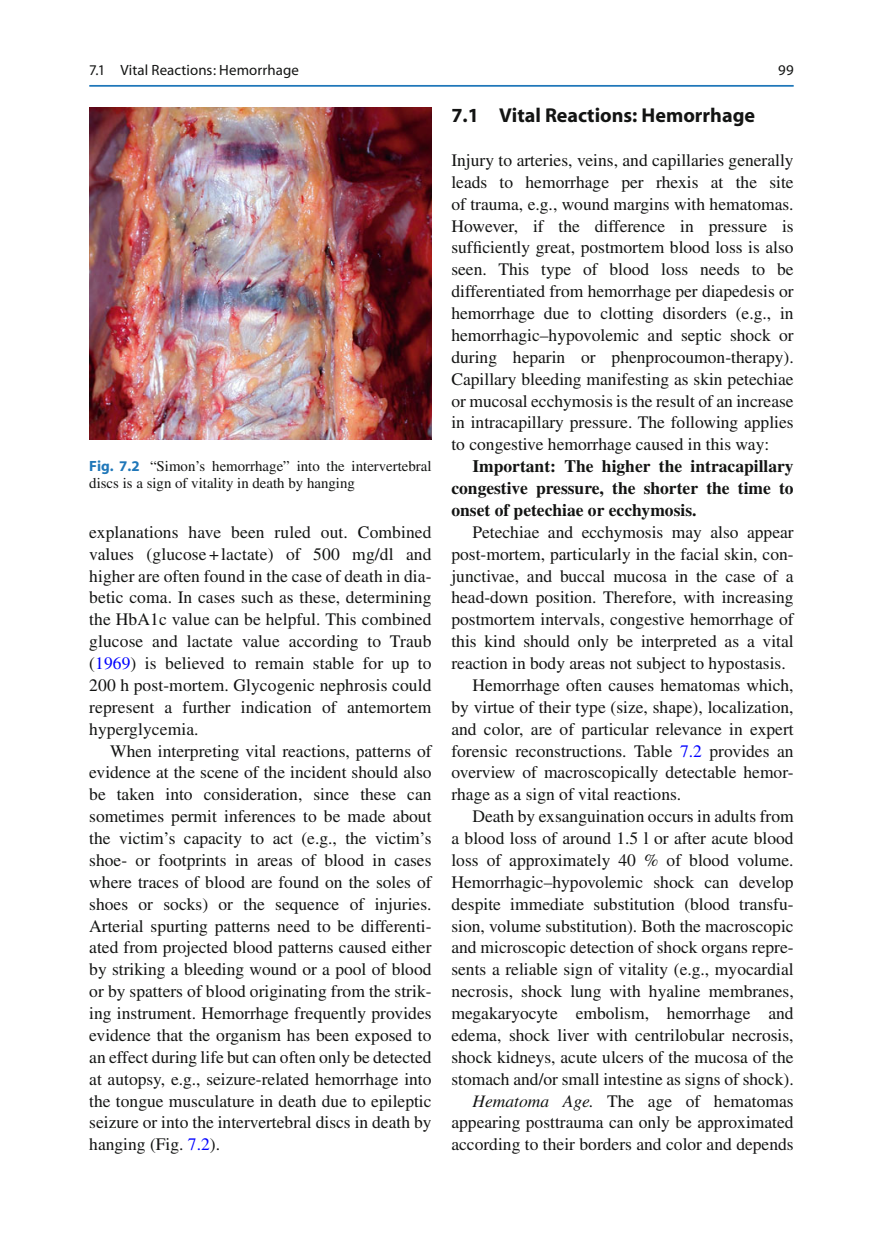
<style>
.page{position:relative;width:883px;height:1260px;background:#fff}
.page>*{position:absolute;margin:0;border:0;box-sizing:border-box;transform-origin:0 0}
.t1{font:700 20.12px "Myriad";color:#131413}
.t2{font:17.5px/21.9px "Times";color:#131413;text-align:justify}
.t3{font:700 17.5px/21.9px "Times";color:#131413;text-align:justify}
.t4{font:14.88px/17.5px "Times";color:#131413}
.t5{font:14.88px "Myriad";letter-spacing:.01em;color:#131413}
.s1{font-family:"Myriad";font-weight:700;color:#1f77b9}
.s2{color:#00f}
.s3{font-style:italic}
</style>
<div class="page">
<img style="left:89px;top:107px;width:343px;height:332px">
<hr style="left:89px;top:85px;width:705px;height:2px;background:#1f77b9">
<p class="t5" style="left:89px;top:64px;width:211px">7.1 Vital Reactions: Hemorrhage</p>
<p class="t4" style="left:89px;top:458px;width:344px"><span class="s1">Fig. 7.2</span> “Simon’s hemorrhage” into the intervertebral discs is a sign of vitality in death by hanging</p>
<p class="t2" style="left:89px;top:523px;width:344px">explanations have been ruled out. Combined values (glucose + lactate) of 500 mg/dl and higher are often found in the case of death in dia&shy;betic coma. In cases such as these, determining the HbA1c value can be helpful. This combined glucose and lactate value according to Traub ( <span class="s2">1969</span> ) is believed to remain stable for up to 200 h post-mortem. Glycogenic nephrosis could represent a further indication of antemortem hyperglycemia.</p>
<p class="t2" style="left:89px;top:741px;width:344px;text-indent:21px">When interpreting vital reactions, patterns of evidence at the scene of the incident should also be taken into consideration, since these can sometimes permit inferences to be made about the victim’s capacity to act (e.g., the victim’s shoe- or footprints in areas of blood in cases where traces of blood are found on the soles of shoes or socks) or the sequence of injuries.<br>Arterial spurting patterns need to be differenti&shy;ated from projected blood patterns caused either by striking a bleeding wound or a pool of blood or by spatters of blood originating from the strik&shy;ing instrument. Hemorrhage frequently provides evidence that the organism has been exposed to an effect during life but can often only be detected at autopsy, e.g., seizure-related hemorrhage into the tongue musculature in death due to epileptic seizure or into the intervertebral discs in death by hanging (Fig. <span class="s2">7.2</span> ).</p>
<p class="t5" style="left:778px;top:64px;width:17px">99</p>
<p class="t1" style="left:451px;top:108px;width:305px">7.1 Vital Reactions: Hemorrhage</p>
<p class="t2" style="left:451px;top:151px;width:344px">Injury to arteries, veins, and capillaries generally leads to hemorrhage per rhexis at the site of trauma, e.g., wound margins with hematomas.<br>However, if the difference in pressure is sufficiently great, postmortem blood loss is also seen. This type of blood loss needs to be differentiated from hemorrhage per diapedesis or hemorrhage due to clotting disorders (e.g., in hemorrhagic–hypovolemic and septic shock or during heparin or phenprocoumon-therapy).<br>Capillary bleeding manifesting as skin petechiae or mucosal ecchymosis is the result of an increase in intracapillary pressure. The following applies to congestive hemorrhage caused in this way:</p>
<p class="t3" style="left:451px;top:457px;width:344px;text-indent:21px">Important: The higher the intracapillary congestive pressure, the shorter the time to onset of petechiae or ecchymosis.</p>
<p class="t2" style="left:472px;top:523px;width:323px">Petechiae and ecchymosis may also appear</p>
<p class="t2" style="left:451px;top:545px;width:344px">post-mortem, particularly in the facial skin, con-</p>
<p class="t2" style="left:451px;top:566px;width:344px">junctivae, and buccal mucosa in the case of a</p>
<p class="t2" style="left:451px;top:588px;width:344px">head-down position. Therefore, with increasing</p>
<p class="t2" style="left:451px;top:610px;width:344px">postmortem intervals, congestive hemorrhage of</p>
<p class="t2" style="left:451px;top:632px;width:344px">this kind should only be interpreted as a vital</p>
<p class="t2" style="left:451px;top:654px;width:336px">reaction in body areas not subject to hypostasis.</p>
<p class="t2" style="left:472px;top:676px;width:323px">Hemorrhage often causes hematomas which,</p>
<p class="t2" style="left:451px;top:698px;width:344px">by virtue of their type (size, shape), localization,</p>
<p class="t2" style="left:451px;top:720px;width:344px">and color, are of particular relevance in expert</p>
<p class="t2" style="left:451px;top:741px;width:344px">forensic reconstructions. Table <span class="s2">7.2</span> provides an</p>
<p class="t2" style="left:451px;top:763px;width:344px">overview of macroscopically detectable hemor-</p>
<p class="t2" style="left:451px;top:785px;width:231px">rhage as a sign of vital reactions.</p>
<p class="t2" style="left:472px;top:807px;width:323px">Death by exsanguination occurs in adults from</p>
<p class="t2" style="left:451px;top:829px;width:344px">a blood loss of around 1.5 l or after acute blood</p>
<p class="t2" style="left:451px;top:851px;width:344px">loss of approximately 40 % of blood volume.</p>
<p class="t2" style="left:451px;top:873px;width:344px">Hemorrhagic–hypovolemic shock can develop</p>
<p class="t2" style="left:451px;top:895px;width:344px">despite immediate substitution (blood transfu-</p>
<p class="t2" style="left:451px;top:916px;width:344px">sion, volume substitution). Both the macroscopic</p>
<p class="t2" style="left:451px;top:938px;width:344px">and microscopic detection of shock organs repre-</p>
<p class="t2" style="left:451px;top:960px;width:344px">sents a reliable sign of vitality (e.g., myocardial</p>
<p class="t2" style="left:451px;top:982px;width:344px">necrosis, shock lung with hyaline membranes,</p>
<p class="t2" style="left:451px;top:1004px;width:344px">megakaryocyte embolism, hemorrhage and</p>
<p class="t2" style="left:451px;top:1026px;width:344px">edema, shock liver with centrilobular necrosis,</p>
<p class="t2" style="left:451px;top:1048px;width:344px">shock kidneys, acute ulcers of the mucosa of the</p>
<p class="t2" style="left:451px;top:1070px;width:344px">stomach and/or small intestine as signs of shock).</p>
<p class="t2" style="left:472px;top:1091px;width:323px"><span class="s3">Hematoma Age.</span> The age of hematomas</p>
<p class="t2" style="left:451px;top:1113px;width:344px">appearing posttrauma can only be approximated</p>
<p class="t2" style="left:451px;top:1135px;width:344px">according to their borders and color and depends</p>
</div>
